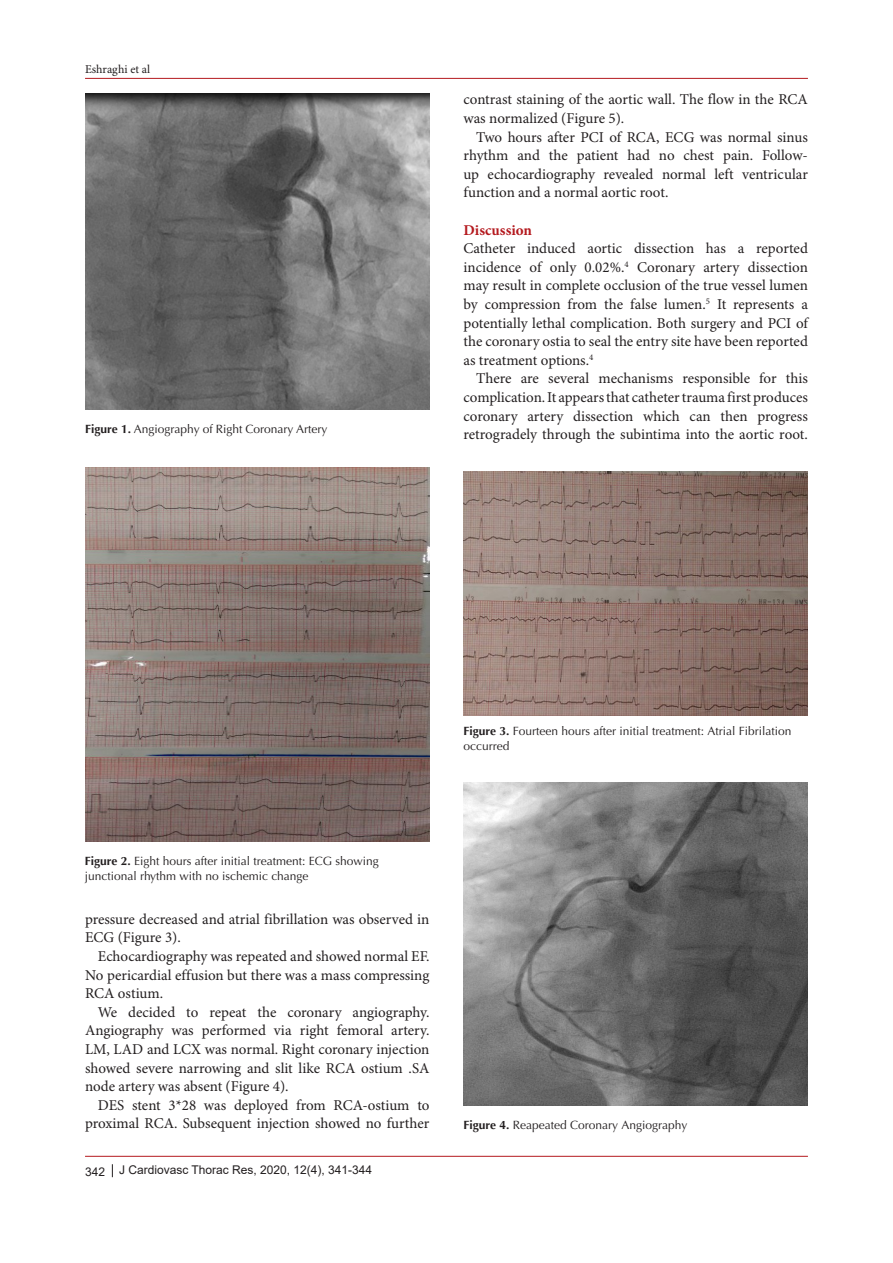
<style>
.page{position:relative;width:893px;height:1263px;background:#fff}
.page>*{position:absolute;margin:0;border:0;box-sizing:border-box;transform-origin:0 0}
.t1{font:15px/18.6px "Minion Pro";color:#231f20;text-align:justify}
.t2{font:700 15px "Minion Pro";color:#b4191e}
.t3{font:12px/15px "Optima LT Std";color:#231f20}
.t4{font:12px "Arial";color:#231f20}
.t5{font:12px "Minion Pro";color:#231f20}
.s1{font-weight:700}
</style>
<div class="page">
<hr style="left:85px;top:78px;width:723px;height:1px;background:#b4191e">
<hr style="left:85px;top:1156px;width:723px;height:1px;background:#b4191e">
<svg style="left:112px;top:1164px;width:1px;height:13px"></svg>
<img style="left:85px;top:94px;width:344px;height:316px">
<img style="left:85px;top:468px;width:344px;height:373px">
<img style="left:463px;top:472px;width:345px;height:244px">
<img style="left:463px;top:782px;width:345px;height:324px">
<p class="t5" style="left:85px;top:62px;width:67px">Eshraghi et al</p>
<p class="t3" style="left:85px;top:422px;width:244px"><span class="s1">Figure 1.</span> Angiography of Right Coronary Artery</p>
<p class="t1" style="left:463px;top:91px;width:346px">contrast staining of the aortic wall. The flow in the RCA was normalized (Figure 5).</p>
<p class="t1" style="left:463px;top:128px;width:346px;text-indent:13px">Two hours after PCI of RCA, ECG was normal sinus rhythm and the patient had no chest pain. Follow&shy;up echocardiography revealed normal left ventricular function and a normal aortic root.</p>
<p class="t2" style="left:463px;top:219px;width:70px">Discussion</p>
<p class="t1" style="left:463px;top:240px;width:346px">Catheter induced aortic dissection has a reported incidence of only 0.02%.<sup>4</sup> Coronary artery dissection may result in complete occlusion of the true vessel lumen by compression from the false lumen.<sup>5</sup> It represents a potentially lethal complication. Both surgery and PCI of the coronary ostia to seal the entry site have been reported as treatment options.<sup>4</sup></p>
<p class="t1" style="left:463px;top:370px;width:346px;text-indent:13px">There are several mechanisms responsible for this complication. It appears that catheter trauma first produces coronary artery dissection which can then progress retrogradely through the subintima into the aortic root.</p>
<p class="t3" style="left:463px;top:724px;width:330px"><span class="s1">Figure 3.</span> Fourteen hours after initial treatment: Atrial Fibrilation occurred</p>
<p class="t3" style="left:85px;top:853px;width:296px"><span class="s1">Figure 2.</span> Eight hours after initial treatment: ECG showing junctional rhythm with no ischemic change</p>
<p class="t1" style="left:85px;top:910px;width:346px">pressure decreased and atrial fibrillation was observed in</p>
<p class="t1" style="left:85px;top:929px;width:97px">ECG (Figure 3).</p>
<p class="t1" style="left:98px;top:947px;width:333px">Echocardiography was repeated and showed normal EF.</p>
<p class="t1" style="left:85px;top:966px;width:346px">No pericardial effusion but there was a mass compressing</p>
<p class="t1" style="left:85px;top:985px;width:80px">RCA ostium.</p>
<p class="t1" style="left:98px;top:1003px;width:333px">We decided to repeat the coronary angiography.</p>
<p class="t1" style="left:85px;top:1022px;width:346px">Angiography was performed via right femoral artery.</p>
<p class="t1" style="left:85px;top:1040px;width:346px">LM, LAD and LCX was normal. Right coronary injection</p>
<p class="t1" style="left:85px;top:1059px;width:346px">showed severe narrowing and slit like RCA ostium .SA</p>
<p class="t1" style="left:85px;top:1078px;width:205px">node artery was absent (Figure 4).</p>
<p class="t1" style="left:98px;top:1096px;width:333px">DES stent 3*28 was deployed from RCA-ostium to</p>
<p class="t1" style="left:85px;top:1115px;width:346px">proximal RCA. Subsequent injection showed no further</p>
<p class="t4" style="left:85px;top:1162px;width:289px">342 J Cardiovasc Thorac Res, 2020, 12(4), 341-344</p>
<p class="t3" style="left:463px;top:1117px;width:226px"><span class="s1">Figure 4.</span> Reapeated Coronary Angiography</p>
</div>
